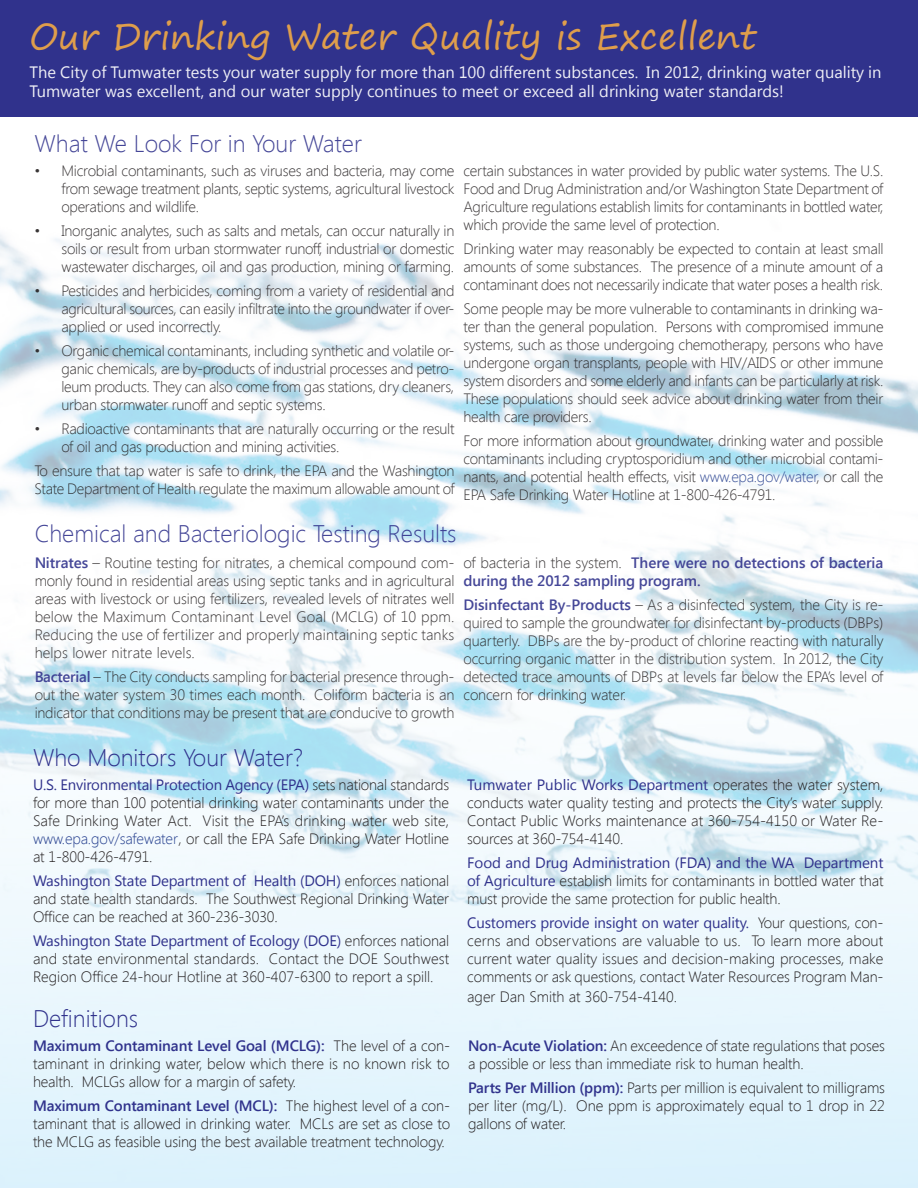
<style>
.page{position:relative;width:918px;height:1188px;background:#fff}
.page>*{position:absolute;margin:0;border:0;box-sizing:border-box;transform-origin:0 0}
.t1{font:36px "Segoe Print";color:#efa846}
.t2{font:300 24px "Segoe UI";color:#30328c}
.t3{font:16.5px/19.8px "Segoe UI";color:#fff}
.Standout_paragraph{font:300 15px/18px "Segoe UI";letter-spacing:-.02em;color:#231f20;text-align:justify}
.Story_paragraph{font:300 15px/18px "Segoe UI";letter-spacing:-.01em;color:#231f20;text-align:justify}
.t4{font:600 15px/18px "Segoe UI";letter-spacing:-.01em;color:#30328c}
.Standout_paragraph-2{font:300 15px "Segoe UI";color:#231f20}
.s1{color:#253f8e}
.s2{font-weight:600;color:#30328c}
.s3{font-weight:300;color:#231f20}
.s4{font-weight:400;color:#30328c}
</style>
<div class="page">
<img style="left:0;top:234px;width:918px;height:954px">
<div style="left:0;top:0;width:918px;height:117px;background:#30328c"></div>
<h1 class="t1" style="left:30px;top:4px;width:729px">Our Drinking Water Quality is Excellent</h1>
<p class="t3" style="left:30px;top:61px;width:854px">The City of Tumwater tests your water supply for more than 100 different substances. In 2012, drinking water quality in<br>Tumwater was excellent, and our water supply continues to meet or exceed all drinking water standards!</p>
<h2 class="t2" style="left:34px;top:127px;width:329px">What We Look For in Your Water</h2>
<p class="Standout_paragraph" style="left:62px;top:162px;width:395px;text-indent:-27px">• Microbial contaminants, such as viruses and bacteria, may come from sewage treatment plants, septic systems, agricultural livestock operations and wildlife.</p>
<p class="Standout_paragraph" style="left:62px;top:222px;width:395px;text-indent:-27px">• Inorganic analytes, such as salts and metals, can occur naturally in soils or result from urban stormwater runoff, industrial or domestic wastewater discharges, oil and gas production, mining or farming.</p>
<p class="Standout_paragraph" style="left:62px;top:282px;width:395px;text-indent:-27px">• Pesticides and herbicides, coming from a variety of residential and agricultural sources, can easily infiltrate into the groundwater if over&shy;applied or used incorrectly.</p>
<p class="Standout_paragraph" style="left:62px;top:342px;width:395px;text-indent:-27px">• Organic chemical contaminants, including synthetic and volatile or&shy;ganic chemicals, are by-products of industrial processes and petro&shy;leum products. They can also come from gas stations, dry cleaners, urban stormwater runoff and septic systems.</p>
<p class="Standout_paragraph" style="left:62px;top:420px;width:395px;text-indent:-27px">• Radioactive contaminants that are naturally occurring or the result of oil and gas production and mining activities.</p>
<p class="Standout_paragraph" style="left:34px;top:462px;width:422px">To ensure that tap water is safe to drink, the EPA and the Washington<br>State Department of Health regulate the maximum allowable amount of</p>
<p class="Standout_paragraph" style="left:464px;top:162px;width:422px">certain substances in water provided by public water systems. The U.S.<br>Food and Drug Administration and/or Washington State Department of Agriculture regulations establish limits for contaminants in bottled water, which provide the same level of protection.</p>
<p class="Standout_paragraph" style="left:464px;top:240px;width:422px">Drinking water may reasonably be expected to contain at least small amounts of some substances. The presence of a minute amount of a contaminant does not necessarily indicate that water poses a health risk.</p>
<p class="Standout_paragraph" style="left:464px;top:300px;width:422px">Some people may be more vulnerable to contaminants in drinking wa&shy;ter than the general population. Persons with compromised immune systems, such as those undergoing chemotherapy, persons who have undergone organ transplants, people with HIV/AIDS or other immune system disorders and some elderly and infants can be particularly at risk.<br>These populations should seek advice about drinking water from their health care providers.</p>
<p class="Standout_paragraph" style="left:464px;top:432px;width:422px">For more information about groundwater, drinking water and possible contaminants including cryptosporidium and other microbial contami&shy;nants, and potential health effects, visit <span class="s1">www.epa.gov/water</span>, or call the EPA Safe Drinking Water Hotline at 1-800-426-4791.</p>
<h2 class="t2" style="left:34px;top:517px;width:424px">Chemical and Bacteriologic Testing Results</h2>
<p class="Standout_paragraph" style="left:34px;top:553px;width:422px"><span class="s2">Nitrates</span> – Routine testing for nitrates, a chemical compound com&shy;monly found in residential areas using septic tanks and in agricultural areas with livestock or using fertilizers, revealed levels of nitrates well below the Maximum Contaminant Level Goal (MCLG) of 10 ppm.<br>Reducing the use of fertilizer and properly maintaining septic tanks helps lower nitrate levels.</p>
<p class="Standout_paragraph" style="left:34px;top:667px;width:422px"><span class="s2">Bacterial</span> – The City conducts sampling for bacterial presence through&shy;out the water system 30 times each month. Coliform bacteria is an indicator that conditions may be present that are conducive to growth</p>
<p class="t4" style="left:464px;top:553px;width:421px"><span class="s3">of bacteria in the system.</span> There were no detections of bacteria during the 2012 sampling program.</p>
<p class="Standout_paragraph" style="left:464px;top:595px;width:422px"><span class="s2">Disinfectant By-Products</span> – As a disinfected system, the City is re&shy;quired to sample the groundwater for disinfectant by-products (DBPs) quarterly. DBPs are the by-product of chlorine reacting with naturally occurring organic matter in the distribution system. In 2012, the City detected trace amounts of DBPs at levels far below the EPA’s level of concern for drinking water.</p>
<p class="t2" style="left:33px;top:741px;width:272px">Who Monitors Your Water?</p>
<p class="Standout_paragraph" style="left:33px;top:776px;width:418px"><span class="s4">U.S. Environmental Protection Agency (EPA)</span> sets national standards for more than 100 potential drinking water contaminants under the Safe Drinking Water Act. Visit the EPA’s drinking water web site, <span class="s1">www.epa.gov/safewater</span> , or call the EPA Safe Drinking Water Hotline at 1-800-426-4791.</p>
<p class="Standout_paragraph" style="left:33px;top:872px;width:418px"><span class="s4">Washington State Department of Health (DOH)</span> enforces national and state health standards. The Southwest Regional Drinking Water Office can be reached at 360-236-3030.</p>
<p class="Standout_paragraph" style="left:33px;top:932px;width:418px"><span class="s4">Washington State Department of Ecology (DOE)</span> enforces national and state environmental standards. Contact the DOE Southwest Region Office 24-hour Hotline at 360-407-6300 to report a spill.</p>
<p class="t2" style="left:33px;top:1002px;width:107px">Definitions</p>
<p class="Story_paragraph" style="left:33px;top:1036px;width:419px"><span class="s2">Maximum Contaminant Level Goal (MCLG):</span> The level of a con&shy;taminant in drinking water, below which there is no known risk to health. MCLGs allow for a margin of safety.</p>
<p class="Story_paragraph" style="left:33px;top:1096px;width:419px"><span class="s2">Maximum Contaminant Level (MCL):</span> The highest level of a con&shy;taminant that is allowed in drinking water. MCLs are set as close to the MCLG as feasible using the best available treatment technology.</p>
<p class="Standout_paragraph" style="left:467px;top:776px;width:418px"><span class="s4">Tumwater Public Works Department</span> operates the water system, conducts water quality testing and protects the City’s water supply.<br>Contact Public Works maintenance at 360-754-4150 or Water Re&shy;sources at 360-754-4140.</p>
<p class="Standout_paragraph" style="left:467px;top:854px;width:418px"><span class="s4">Food and Drug Administration (FDA) and the WA Department of Agriculture</span> establish limits for contaminants in bottled water that must provide the same protection for public health.</p>
<p class="Standout_paragraph" style="left:467px;top:914px;width:418px"><span class="s4">Customers provide insight on water quality.</span> Your questions, con&shy;cerns and observations are valuable to us. To learn more about current water quality issues and decision-making processes, make comments or ask questions, contact Water Resources Program Man-</p>
<p class="Standout_paragraph-2" style="left:467px;top:987px;width:212px">ager Dan Smith at 360-754-4140.</p>
<p class="Story_paragraph" style="left:468px;top:1036px;width:418px"><span class="s2">Non-Acute Violation:</span> An exceedence of state regulations that poses a possible or less than immediate risk to human health.</p>
<p class="Story_paragraph" style="left:468px;top:1078px;width:419px"><span class="s2">Parts Per Million (ppm):</span> Parts per million is equivalent to milligrams per liter (mg/L). One ppm is approximately equal to 1 drop in 22 gallons of water.</p>
</div>
